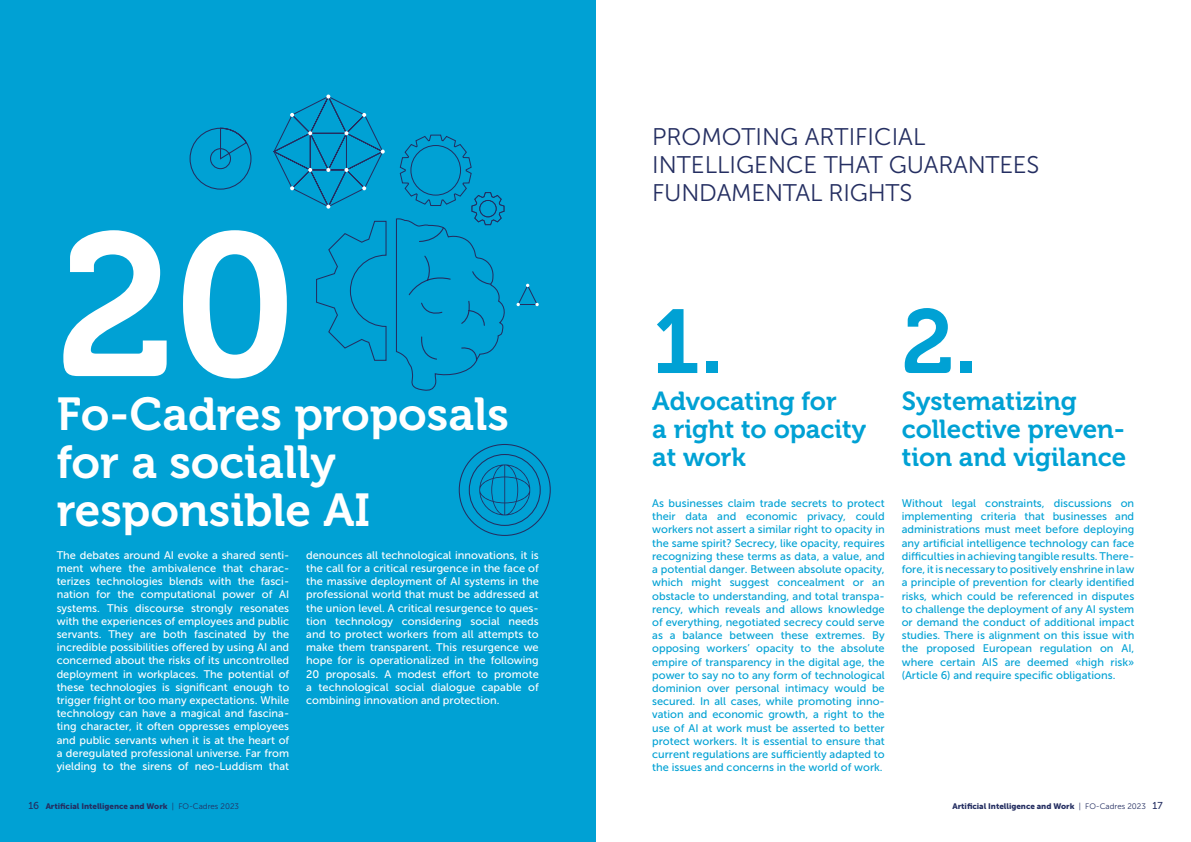
<style>
.page{position:relative;width:1191px;height:842px;background:#fff}
.page>*{position:absolute;margin:0;border:0;box-sizing:border-box;transform-origin:0 0}
.t1{font:202px "Museo 700";color:#fff}
.t2{font:90px "Museo 700";color:#00a1d4}
.t3{font:46px/48px "Museo 700";color:#fff}
.t4{font:26px/28px "Museo 700";color:#00a1d4}
.t5{font:24px/28px "Museo Sans 300";letter-spacing:-.01em;color:#242e61}
.t6{font:11px/13.2px "Museo Sans 500";color:#00a1d4;text-align:justify}
.t7{font:11px/13.2px "Museo Sans 500";color:#fff;text-align:justify}
.t8{font:8px "Museo Sans 900";color:#242e61}
.s1{font-family:"Museo Sans 500";font-size:10px}
.s2{font-family:"Museo Sans 300"}
</style>
<div class="page">
<div style="left:0;top:0;width:595px;height:842px;background:#00a1d4"></div>
<svg style="left:458px;top:444px;width:93px;height:92px"></svg>
<svg style="left:189px;top:127px;width:63px;height:63px"></svg>
<svg style="left:516px;top:284px;width:23px;height:22px"></svg>
<svg style="left:273px;top:95px;width:232px;height:296px"></svg>
<h1 class="t1" style="left:57px;top:194px;width:241px">20</h1>
<h3 class="t3" style="left:57px;top:390px;width:454px">Fo-Cadres proposals for a socially responsible AI</h3>
<p class="t7" style="left:57px;top:548px;width:234px">The debates around AI evoke a shared senti&shy;ment where the ambivalence that charac&shy;terizes technologies blends with the fasci&shy;nation for the computational power of AI systems. This discourse strongly resonates with the experiences of employees and public servants. They are both fascinated by the incredible possibilities offered by using AI and concerned about the risks of its uncontrolled deployment in workplaces. The potential of these technologies is significant enough to trigger fright or too many expectations. While technology can have a magical and fascina&shy;ting character, it often oppresses employees and public servants when it is at the heart of a deregulated professional universe. Far from yielding to the sirens of neo-Luddism that</p>
<p class="t7" style="left:306px;top:548px;width:234px">denounces all technological innovations, it is the call for a critical resurgence in the face of the massive deployment of AI systems in the professional world that must be addressed at the union level. A critical resurgence to ques&shy;tion technology considering social needs and to protect workers from all attempts to make them transparent. This resurgence we hope for is operationalized in the following 20 proposals. A modest effort to promote a technological social dialogue capable of combining innovation and protection.</p>
<h3 class="t5" style="left:652px;top:123px;width:389px">PROMOTING ARTIFICIAL<br>INTELLIGENCE THAT GUARANTEES<br>FUNDAMENTAL RIGHTS</h3>
<h2 class="t2" style="left:652px;top:292px;width:73px">1.</h2>
<h3 class="t4" style="left:652px;top:387px;width:215px">Advocating for<br>a right to opacity at work</h3>
<p class="t6" style="left:652px;top:497px;width:234px">As businesses claim trade secrets to protect their data and economic privacy, could workers not assert a similar right to opacity in the same spirit? Secrecy, like opacity, requires recognizing these terms as data, a value, and a potential danger. Between absolute opacity, which might suggest concealment or an obstacle to understanding, and total transpa&shy;rency, which reveals and allows knowledge of everything, negotiated secrecy could serve as a balance between these extremes. By opposing workers’ opacity to the absolute empire of transparency in the digital age, the power to say no to any form of technological dominion over personal intimacy would be secured. In all cases, while promoting inno&shy;vation and economic growth, a right to the use of AI at work must be asserted to better protect workers. It is essential to ensure that current regulations are sufficiently adapted to the issues and concerns in the world of work.</p>
<h2 class="t2" style="left:901px;top:292px;width:78px">2.</h2>
<h3 class="t4" style="left:901px;top:387px;width:226px">Systematizing collective preven&shy;tion and vigilance</h3>
<p class="t6" style="left:901px;top:497px;width:234px">Without legal constraints, discussions on implementing criteria that businesses and administrations must meet before deploying any artificial intelligence technology can face difficulties in achieving tangible results. There&shy;fore, it is necessary to positively enshrine in law a principle of prevention for clearly identified risks, which could be referenced in disputes to challenge the deployment of any AI system or demand the conduct of additional impact studies. There is alignment on this issue with the proposed European regulation on AI, where certain AIS are deemed «high risk» (Article 6) and require specific obligations.</p>
<p class="t8" style="left:28px;top:801px;width:212px"><span class="s1">16</span> Artificial Intelligence and Work <span class="s2">| FO-Cadres 2023</span></p>
<p class="t8" style="left:952px;top:801px;width:212px">Artificial Intelligence and Work <span class="s2">| FO-Cadres 2023</span> <span class="s1">17</span></p>
</div>
